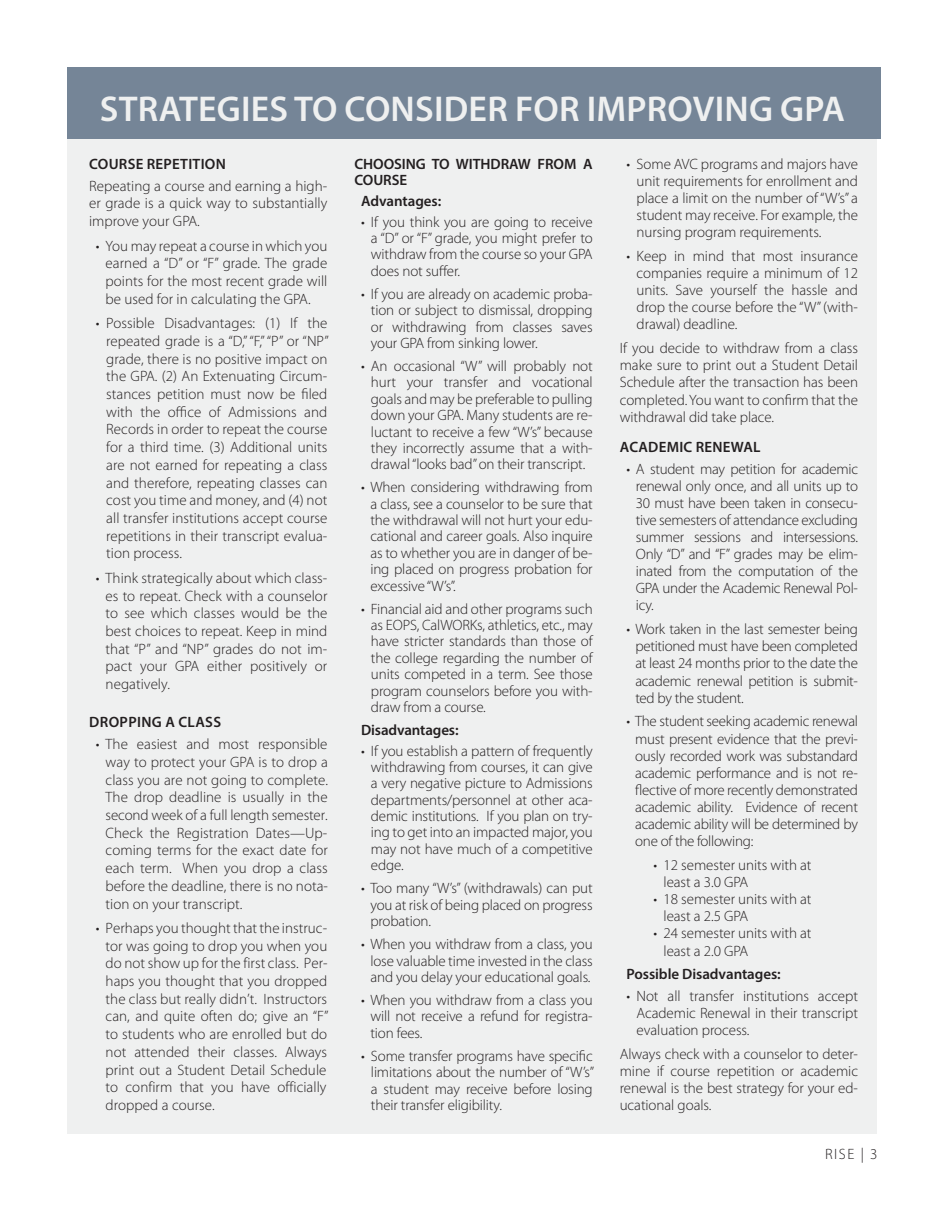
<style>
.page{position:relative;width:945px;height:1215px;background:#fff}
.page>*{position:absolute;margin:0;border:0;box-sizing:border-box;transform-origin:0 0}
.t1{font:600 36px "Myriad Pro";letter-spacing:.005em;color:#eff0f0}
.t2{font:300 15px/17.7px "Myriad Pro";letter-spacing:-.005em;color:#231f20;text-align:justify}
.t3{font:600 15px/16.5px "Myriad Pro";letter-spacing:-.005em;color:#231f20}
.t4{font:600 15px "Myriad Pro";letter-spacing:.015em;color:#231f20}
.t5{font:600 15px "Myriad Pro";letter-spacing:.025em;color:#231f20}
</style>
<div class="page">
<div style="left:68px;top:68px;width:810px;height:1066px;background:#eff0f0"></div>
<div style="left:68px;top:68px;width:813px;height:71px;background:#758597"></div>
<h1 class="t1" style="left:100px;top:86px;width:747px">STRATEGIES TO CONSIDER FOR IMPROVING GPA</h1>
<p class="t4" style="left:89px;top:154px;width:138px">COURSE REPETITION</p>
<p class="t2" style="left:89px;top:177px;width:240px">Repeating a course and earning a high&shy;er grade is a quick way to substantially improve your GPA.</p>
<p class="t2" style="left:106px;top:237px;width:223px;text-indent:-10px">• You may repeat a course in which you earned a “D” or “F” grade. The grade points for the most recent grade will be used for in calculating the GPA.</p>
<p class="t2" style="left:106px;top:314px;width:224px;text-indent:-10px">• Possible Disadvantages: (1) If the repeated grade is a “D,” “F,” “P” or “NP” grade, there is no positive impact on the GPA. (2) An Extenuating Circum&shy;stances petition must now be filed with the office of Admissions and Records in order to repeat the course for a third time. (3) Additional units are not earned for repeating a class and therefore, repeating classes can cost you time and money, and (4) not all transfer institutions accept course repetitions in their transcript evalua&shy;tion process.</p>
<p class="t2" style="left:106px;top:569px;width:223px;text-indent:-10px">• Think strategically about which class&shy;es to repeat. Check with a counselor to see which classes would be the best choices to repeat. Keep in mind that “P” and “NP” grades do not im&shy;pact your GPA either positively or negatively.</p>
<p class="t5" style="left:89px;top:713px;width:133px">DROPPING A CLASS</p>
<p class="t2" style="left:106px;top:735px;width:224px;text-indent:-10px">• T he easiest and most responsible way to protect your GPA is to drop a class you are not going to complete.<br>The drop deadline is usually in the second week of a full length semester.<br>Check the Registration Dates—Up&shy;coming terms for the exact date for each term. When you drop a class before the deadline, there is no nota&shy;tion on your transcript.</p>
<p class="t2" style="left:106px;top:919px;width:224px;text-align:left;text-indent:-10px">• Perhaps you thought that the instruc&shy;tor was going to drop you when you do not show up for the first class. Per&shy;haps you thought that you dropped the class but really didn’t. Instructors can, and quite often do; give an “F” to students who are enrolled but do not attended their classes. Always print out a Student Detail Schedule to confirm that you have officially dropped a course.</p>
<p class="t3" style="left:355px;top:155px;width:240px">CHOOSING TO WITHDRAW FROM A<br>COURSE</p>
<p class="t3" style="left:361px;top:192px;width:82px">Advantages:</p>
<p class="t2" style="left:371px;top:213px;width:223px;line-height:16.4px;text-indent:-10px">• If you think you are going to receive a “D” or “F” grade, you might prefer to withdraw from the course so your GPA does not suffer.</p>
<p class="t2" style="left:371px;top:286px;width:223px;line-height:16.4px;text-indent:-10px">• If you are already on academic proba&shy;tion or subject to dismissal, dropping or withdrawing from classes saves your GPA from sinking lower.</p>
<p class="t2" style="left:371px;top:358px;width:223px;line-height:16.4px;text-indent:-10px">• An occasional “W” will probably not hurt your transfer and vocational goals and may be preferable to pulling down your GPA. Many students are re&shy;luctant to receive a few “W’s” because they incorrectly assume that a with&shy;drawal “looks bad” on their transcript.</p>
<p class="t2" style="left:370px;top:479px;width:224px;line-height:16.4px;text-indent:-9px">• When considering withdrawing from a class, see a counselor to be sure that the withdrawal will not hurt your edu&shy;cational and career goals. Also inquire as to whether you are in danger of be&shy;ing placed on progress probation for excessive “W’s”.</p>
<p class="t2" style="left:371px;top:600px;width:223px;line-height:16.4px;text-indent:-10px">• Financial aid and other programs such as EOPS, CalWORKs, athletics, etc., may have stricter standards than those of the college regarding the number of units competed in a term. See those program counselors before you with&shy;draw from a course.</p>
<p class="t3" style="left:361px;top:721px;width:99px">Disadvantages:</p>
<p class="t2" style="left:371px;top:742px;width:223px;line-height:16.4px;text-indent:-10px">• If you establish a pattern of frequently withdrawing from courses, it can give a very negative picture to Admissions departments/personnel at other aca&shy;demic institutions. If you plan on try&shy;ing to get into an impacted major, you may not have much of a competitive edge.</p>
<p class="t2" style="left:370px;top:880px;width:224px;line-height:16.4px;text-indent:-9px">• Too many “W’s” (withdrawals) can put you at risk of being placed on progress probation.</p>
<p class="t2" style="left:370px;top:936px;width:224px;line-height:16.4px;text-indent:-9px">• When you withdraw from a class, you lose valuable time invested in the class and you delay your educational goals.</p>
<p class="t2" style="left:370px;top:992px;width:224px;line-height:16.4px;text-indent:-9px">• When you withdraw from a class you will not receive a refund for registra&shy;tion fees.</p>
<p class="t2" style="left:371px;top:1048px;width:225px;line-height:16.4px;text-indent:-10px">• Some transfer programs have specific limitations about the number of “W’s” a student may receive before losing their transfer eligibility.</p>
<p class="t2" style="left:637px;top:155px;width:223px;line-height:17.1px;text-indent:-10px">• Some AVC programs and majors have unit requirements for enrollment and place a limit on the number of “W’s” a student may receive. For example, the nursing program requirements.</p>
<p class="t2" style="left:637px;top:247px;width:223px;line-height:17.1px;text-indent:-10px">• Keep in mind that most insurance companies require a minimum of 12 units. Save yourself the hassle and drop the course before the “W” (with&shy;drawal) deadline.</p>
<p class="t2" style="left:620px;top:340px;width:240px;line-height:17.1px">If you decide to withdraw from a class make sure to print out a Student Detail Schedule after the transaction has been completed. You want to confirm that the withdrawal did take place.</p>
<p class="t4" style="left:620px;top:438px;width:142px">ACADEMIC RENEWAL</p>
<p class="t2" style="left:636px;top:460px;width:224px;line-height:17.1px;text-indent:-9px">• A student may petition for academic renewal only once, and all units up to 30 must have been taken in consecu&shy;tive semesters of attendance excluding summer sessions and intersessions.<br>Only “D” and “F” grades may be elim&shy;inated from the computation of the GPA under the Academic Renewal Pol&shy;icy.</p>
<p class="t2" style="left:635px;top:621px;width:224px;line-height:17.1px;text-indent:-9px">• Work taken in the last semester being petitioned must have been completed at least 24 months prior to the date the academic renewal petition is submit&shy;ted by the student.</p>
<p class="t2" style="left:635px;top:713px;width:224px;line-height:17.1px;text-indent:-9px">• The student seeking academic renewal must present evidence that the previ&shy;ously recorded work was substandard academic performance and is not re&shy;flective of more recently demonstrated academic ability. Evidence of recent academic ability will be determined by one of the following:</p>
<p class="t2" style="left:664px;top:856px;width:150px;line-height:17.1px;text-indent:-10px">• 12 semester units with at least a 3.0 GPA</p>
<p class="t2" style="left:664px;top:891px;width:150px;line-height:17.1px;text-indent:-10px">• 18 semester units with at least a 2.5 GPA</p>
<p class="t2" style="left:664px;top:925px;width:150px;line-height:17.1px;text-indent:-10px">• 24 semester units with at least a 2.0 GPA</p>
<p class="t3" style="left:626px;top:966px;width:156px">Possible Disadvantages:</p>
<p class="t2" style="left:637px;top:987px;width:223px;line-height:17.1px;text-indent:-10px">• Not all transfer institutions accept Academic Renewal in their transcript evaluation process.</p>
<p class="t2" style="left:620px;top:1045px;width:240px;line-height:17.1px">Always check with a counselor to deter&shy;mine if course repetition or academic renewal is the best strategy for your ed&shy;ucational goals.</p>
<p class="t2" style="left:825px;top:1145px;width:54px">RISE | 3</p>
</div>
